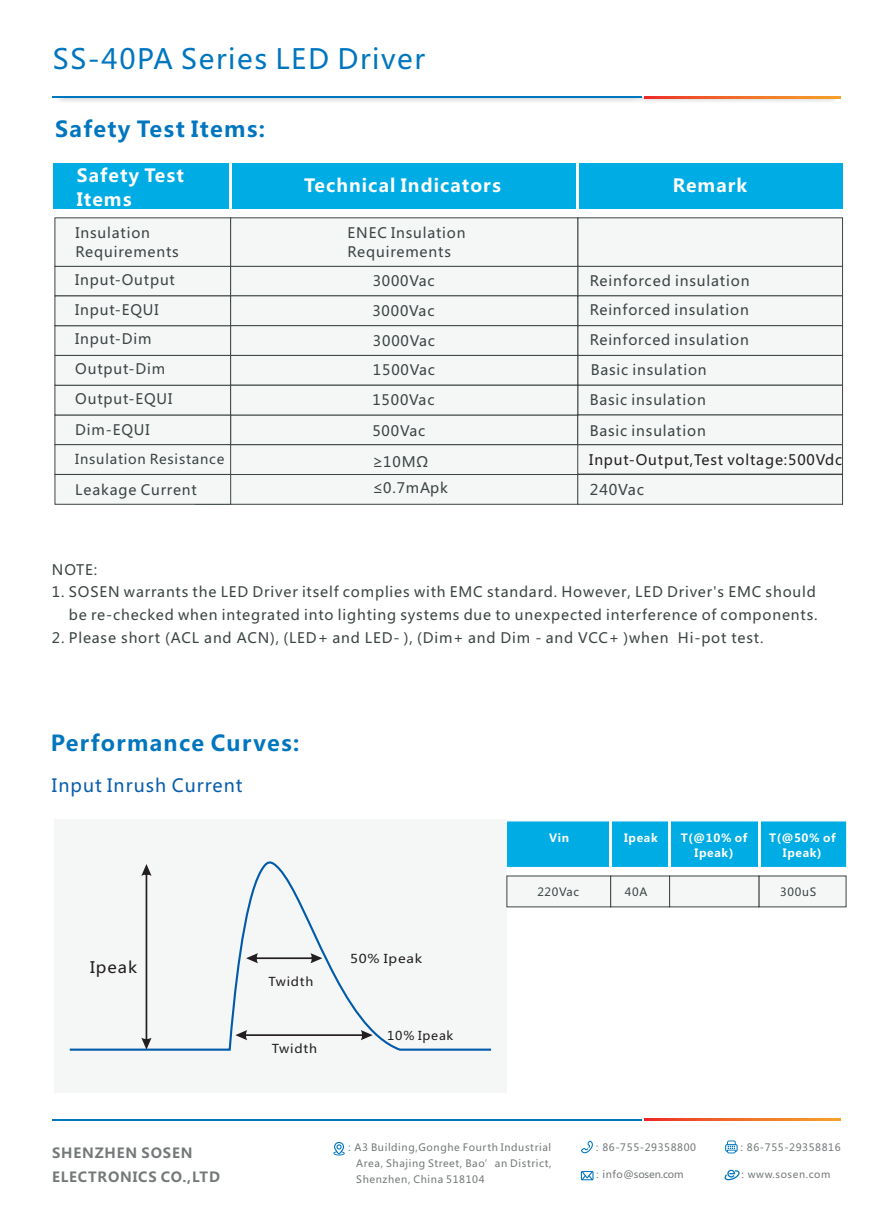
<style>
.page{position:relative;width:893px;height:1212px;background:#fff}
.page>*{position:absolute;margin:0;border:0;box-sizing:border-box;transform-origin:0 0}
.t1{font:27.6px "Microsoft Ya Hei";letter-spacing:.06em;color:#0076bf}
.t2{font:700 21.75px "Microsoft Ya Hei";letter-spacing:.06em;color:#0076bf}
.t3{font:700 18px/23.7px "Microsoft Ya Hei";letter-spacing:.06em;color:#fff}
.t4{font:18px "Microsoft Ya Hei";letter-spacing:.06em;color:#075dac}
.t5{font:15.6px "Microsoft Ya Hei";letter-spacing:.06em;color:#231f20;scale:1.06 1}
.t6{font:14.7px "Microsoft Ya Hei";letter-spacing:.06em;color:#3c4444}
.t7{font:14.25px/29.8px "Microsoft Ya Hei";letter-spacing:.06em;color:#3c4444}
.t8{font:14.25px "Microsoft Ya Hei";letter-spacing:.06em;color:#231f20}
.t9{font:700 13.8px/24px "Microsoft Ya Hei";letter-spacing:.06em;color:#747879}
.t10{font:13.5px "Microsoft Ya Hei";letter-spacing:.06em;color:#3c4444}
.t11{font:12.15px "Microsoft Ya Hei";letter-spacing:.06em;color:#231f20;scale:1.12 1}
.t12{font:12.15px "Microsoft Ya Hei";letter-spacing:.06em;color:#231f20}
.t13{font:12.15px "Microsoft Ya Hei";letter-spacing:.06em;color:#231f20;scale:1.06 1}
.t14{font:12.15px "Microsoft Ya Hei";letter-spacing:.06em;color:#231f20;scale:1.07 1}
.t15{font:700 11.25px/14.9px "Microsoft Ya Hei";letter-spacing:.06em;color:#fff;text-align:center}
.t16{font:11.25px "Microsoft Ya Hei";letter-spacing:.06em;color:#3c4444}
.t17{font:10.05px/15.9px "Microsoft Ya Hei";letter-spacing:.06em;color:#747879;text-align:justify}
.t18{font:10.05px "Microsoft Ya Hei";letter-spacing:-.015em;color:#747879}
.t19{font:9.9px "Microsoft Ya Hei";letter-spacing:.06em;color:#747879}
.s1{font-size:14.7px}
</style>
<div class="page">
<div style="left:507px;top:821px;width:340px;height:46px;background:#00ace4"></div>
<svg style="left:333px;top:1142px;width:12px;height:13px"></svg>
<svg style="left:581px;top:1140px;width:12px;height:13px"></svg>
<svg style="left:725px;top:1140px;width:13px;height:13px"></svg>
<svg style="left:724px;top:1170px;width:16px;height:10px"></svg>
<svg style="left:581px;top:1171px;width:12px;height:9px"></svg>
<hr style="left:53px;top:1119px;width:589px;height:1px;background:#0076bf">
<svg style="left:644px;top:1119px;width:196px;height:1px"></svg>
<div style="left:54px;top:819px;width:453px;height:274px;background:#f5f7f7"></div>
<svg style="left:69px;top:861px;width:423px;height:190px"></svg>
<svg style="left:141px;top:864px;width:11px;height:185px"></svg>
<svg style="left:246px;top:953px;width:76px;height:10px"></svg>
<svg style="left:235px;top:1030px;width:138px;height:10px"></svg>
<img style="left:58px;top:98px;width:782px;height:4px">
<hr style="left:53px;top:97px;width:589px;height:1px;background:#0076bf">
<svg style="left:644px;top:97px;width:196px;height:1px"></svg>
<div style="left:54px;top:163px;width:789px;height:46px;background:#00ace4"></div>
<hr style="left:230px;top:152px;width:2px;height:64px;background:#fff">
<hr style="left:577px;top:151px;width:2px;height:63px;background:#fff">
<hr style="left:610px;top:809px;width:2px;height:64px;background:#fff">
<hr style="left:758px;top:809px;width:2px;height:64px;background:#fff">
<hr style="left:669px;top:808px;width:2px;height:64px;background:#fff">
<svg style="left:506px;top:875px;width:341px;height:33px"></svg>
<svg style="left:54px;top:217px;width:789px;height:288px"></svg>
<h1 class="t1" style="left:53px;top:47px;width:374px">SS-40PA Series LED Driver</h1>
<h2 class="t2" style="left:55px;top:119px;width:211px">Safety Test Items:</h2>
<p class="t3" style="left:77px;top:165px;width:109px">Safety Test<br>Items</p>
<p class="t3" style="left:304px;top:175px;width:198px">Technical Indicators</p>
<p class="t7" style="left:75px;top:224px;width:105px;line-height:18.8px">Insulation<br>Requirements</p>
<p class="t7" style="left:348px;top:224px;width:120px;line-height:18.8px">ENEC Insulation<br>Requirements</p>
<p class="t7" style="left:75px;top:266px;width:101px">Input-Output</p>
<p class="t7" style="left:75px;top:296px;width:85px">Input-EQUI</p>
<p class="t7" style="left:75px;top:325px;width:98px;line-height:30.3px">Input-Dim<br>Output-Dim<br>Output-EQUI<br>Dim-EQUI</p>
<p class="t7" style="left:372px;top:267px;width:64px;text-align:justify">3000Vac 3000Vac 3000Vac 1500Vac 1500Vac 500Vac</p>
<p class="t3" style="left:673px;top:175px;width:76px">Remark</p>
<p class="t7" style="left:590px;top:267px;width:161px">Reinforced insulation</p>
<p class="t7" style="left:590px;top:296px;width:161px">Reinforced insulation</p>
<p class="t7" style="left:590px;top:326px;width:161px">Reinforced insulation</p>
<p class="t7" style="left:590px;top:356px;width:119px">Basic insulation<br>Basic insulation</p>
<p class="t7" style="left:590px;top:417px;width:118px">Basic insulation</p>
<p class="t10" style="left:75px;top:453px;width:151px">Insulation Resistance</p>
<p class="t8" style="left:589px;top:453px;width:255px">Input-Output,Test voltage:500Vdc</p>
<p class="t7" style="left:75px;top:476px;width:123px">Leakage Current</p>
<p class="t7" style="left:372px;top:449px;width:77px;line-height:27px"><span class="s1">≥</span>10MΩ <span class="s1">≤</span>0.7mApk</p>
<p class="t6" style="left:590px;top:483px;width:56px">240Vac</p>
<p class="t7" style="left:52px;top:556px;width:47px">NOTE:</p>
<p class="t7" style="left:52px;top:582px;width:767px;line-height:22.5px;text-align:right">1. SOSEN warrants the LED Driver itself complies with EMC standard. However, LED Driver's EMC should be re-checked when integrated into lighting systems due to unexpected interference of components.</p>
<p class="t7" style="left:52px;top:624px;width:713px">2. Please short (ACL and ACN), (LED+ and LED- ), (Dim+ and Dim - and VCC+ )when Hi-pot test.</p>
<h2 class="t2" style="left:51px;top:734px;width:250px">Performance Curves:</h2>
<p class="t4" style="left:52px;top:777px;width:192px">Input Inrush Current</p>
<p class="t5" style="left:90px;top:960px;width:46px">Ipeak</p>
<p class="t13" style="left:268px;top:976px;width:44px">Twidth</p>
<p class="t14" style="left:272px;top:1043px;width:44px">Twidth</p>
<p class="t11" style="left:350px;top:953px;width:66px">50% Ipeak</p>
<p class="t12" style="left:387px;top:1030px;width:68px">10% Ipeak</p>
<p class="t15" style="left:549px;top:831px;width:22px">Vin</p>
<p class="t15" style="left:624px;top:832px;width:35px">Ipeak</p>
<p class="t15" style="left:769px;top:832px;width:68px">T(@50% of<br>Ipeak)</p>
<p class="t15" style="left:681px;top:832px;width:68px">T(@10% of<br>Ipeak)</p>
<p class="t16" style="left:537px;top:886px;width:43px">220Vac</p>
<p class="t16" style="left:625px;top:886px;width:24px">40A</p>
<p class="t16" style="left:780px;top:886px;width:37px">300uS</p>
<p class="t9" style="left:52px;top:1142px;width:169px">SHENZHEN SOSEN<br>ELECTRONICS CO.,LTD</p>
<p class="t17" style="left:356px;top:1140px;width:197px;text-indent:-12px">：A3 Building,Gonghe Fourth Industrial Area, Shajing Street, Bao’an District, Shenzhen, China 518104</p>
<p class="t17" style="left:592px;top:1140px;width:105px">：86-755-29358800</p>
<p class="t17" style="left:737px;top:1140px;width:105px">：86-755-29358816</p>
<p class="t18" style="left:592px;top:1170px;width:93px">：info@sosen.com</p>
<p class="t19" style="left:738px;top:1170px;width:94px">：www.sosen.com</p>
</div>
